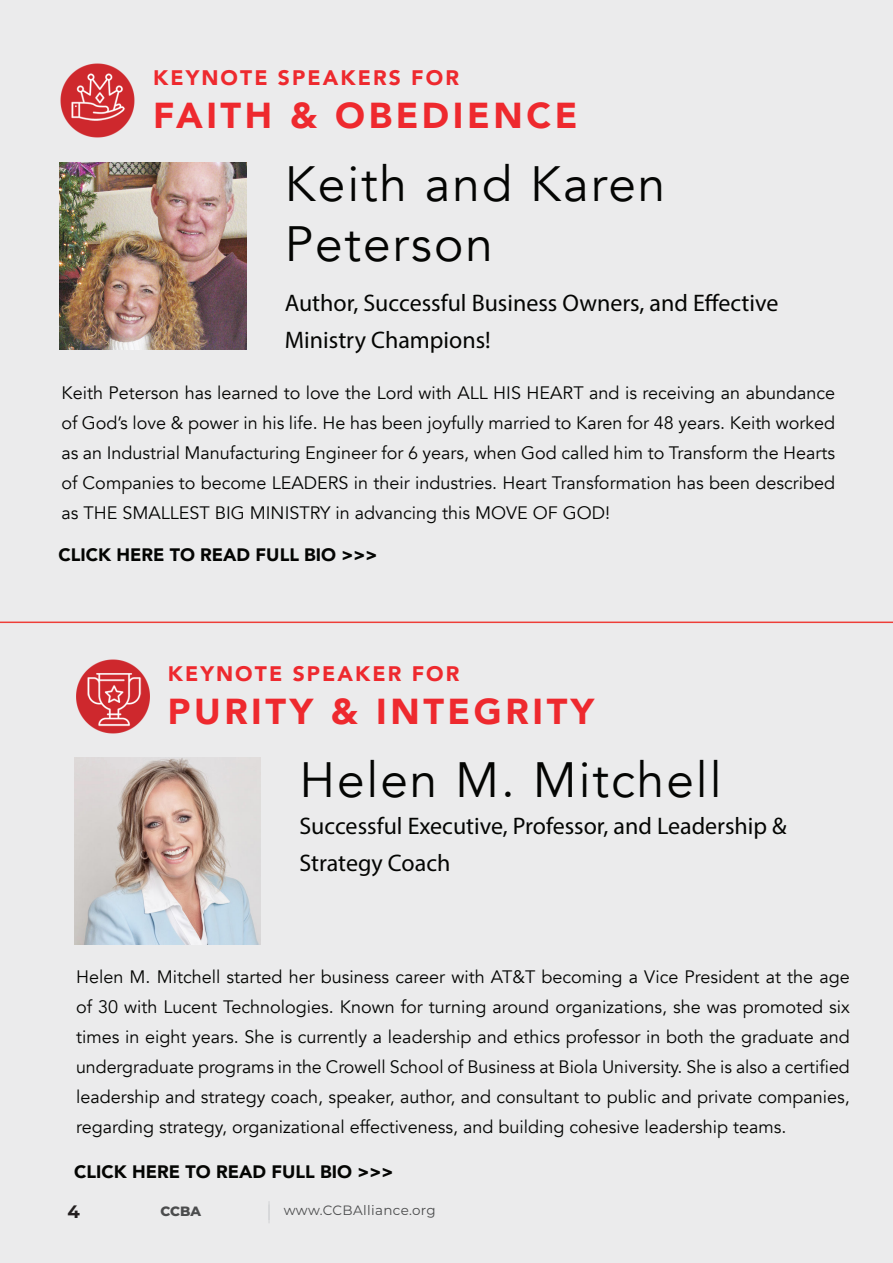
<style>
.page{position:relative;width:893px;height:1263px;background:#fff}
.page>*{position:absolute;margin:0;border:0;box-sizing:border-box;transform-origin:0 0}
.t1{font:49.5px/60px "Avenir";letter-spacing:.04em;color:#040503}
.t2{font:900 36px "Avenir";letter-spacing:.1em;color:#ee292e}
.t3{font:24px/37.2px "Myriad Pro";color:#040503}
.t4{font:900 21px "Avenir";letter-spacing:.1em;color:#ee292e}
.t5{font:18px/30px "Avenir";color:#040503;text-align:justify}
.t6{font:900 18px "Avenir";color:#040503}
.t7{font:700 18px "Montserrat";color:#231f20}
.t8{font:13.5px "Montserrat";letter-spacing:.025em;color:#4b4c4d}
.t9{font:800 13.5px "Montserrat";color:#4b4c4d}
</style>
<div class="page">
<div style="left:0;top:753px;width:893px;height:510px;background:#ebebec"></div>
<svg style="left:269px;top:1201px;width:1px;height:22px"></svg>
<div style="left:0;top:0;width:893px;height:1201px;background:#ebebec"></div>
<img style="left:60px;top:162px;width:187px;height:187px">
<img style="left:60px;top:63px;width:75px;height:75px">
<hr style="left:0;top:621px;width:893px;height:2px;background:#ee3e38">
<img style="left:76px;top:659px;width:74px;height:75px">
<img style="left:74px;top:758px;width:187px;height:186px">
<p class="t4" style="left:153px;top:60px;width:307px">KEYNOTE SPEAKERS FOR</p>
<p class="t2" style="left:153px;top:85px;width:426px">FAITH &amp; OBEDIENCE</p>
<p class="t1" style="left:285px;top:155px;width:382px">Keith and Karen<br>Peterson</p>
<p class="t3" style="left:285px;top:284px;width:495px">Author, Successful Business Owners, and Effective<br>Ministry Champions!</p>
<p class="t5" style="left:61px;top:379px;width:775px">Keith Peterson has learned to love the Lord with ALL HIS HEART and is receiving an abundance of God’s love &amp; power in his life. He has been joyfully married to Karen for 48 years. Keith worked as an Industrial Manufacturing Engineer for 6 years, when God called him to Transform the Hearts of Companies to become LEADERS in their industries. Heart Transformation has been described as THE SMALLEST BIG MINISTRY in advancing this MOVE OF GOD!</p>
<p class="t6" style="left:58px;top:539px;width:321px">CLICK HERE TO READ FULL BIO &gt;&gt;&gt;</p>
<p class="t4" style="left:168px;top:655px;width:293px">KEYNOTE SPEAKER FOR</p>
<p class="t2" style="left:168px;top:681px;width:428px">PURITY &amp; INTEGRITY</p>
<p class="t1" style="left:299px;top:751px;width:424px">Helen M. Mitchell</p>
<p class="t3" style="left:299px;top:807px;width:489px">Successful Executive, Professor, and Leadership &amp;<br>Strategy Coach</p>
<p class="t5" style="left:76px;top:962px;width:775px">Helen M. Mitchell started her business career with AT&amp;T becoming a Vice President at the age of 30 with Lucent Technologies. Known for turning around organizations, she was promoted six times in eight years. She is currently a leadership and ethics professor in both the graduate and undergraduate programs in the Crowell School of Business at Biola University. She is also a certified leadership and strategy coach, speaker, author, and consultant to public and private companies, regarding strategy, organizational effectiveness, and building cohesive leadership teams.</p>
<p class="t6" style="left:74px;top:1156px;width:321px">CLICK HERE TO READ FULL BIO &gt;&gt;&gt;</p>
<p class="t7" style="left:67px;top:1199px;width:14px">4</p>
<p class="t9" style="left:160px;top:1201px;width:42px">CCBA</p>
<p class="t8" style="left:284px;top:1201px;width:154px">www.CCBAlliance.org</p>
</div>
